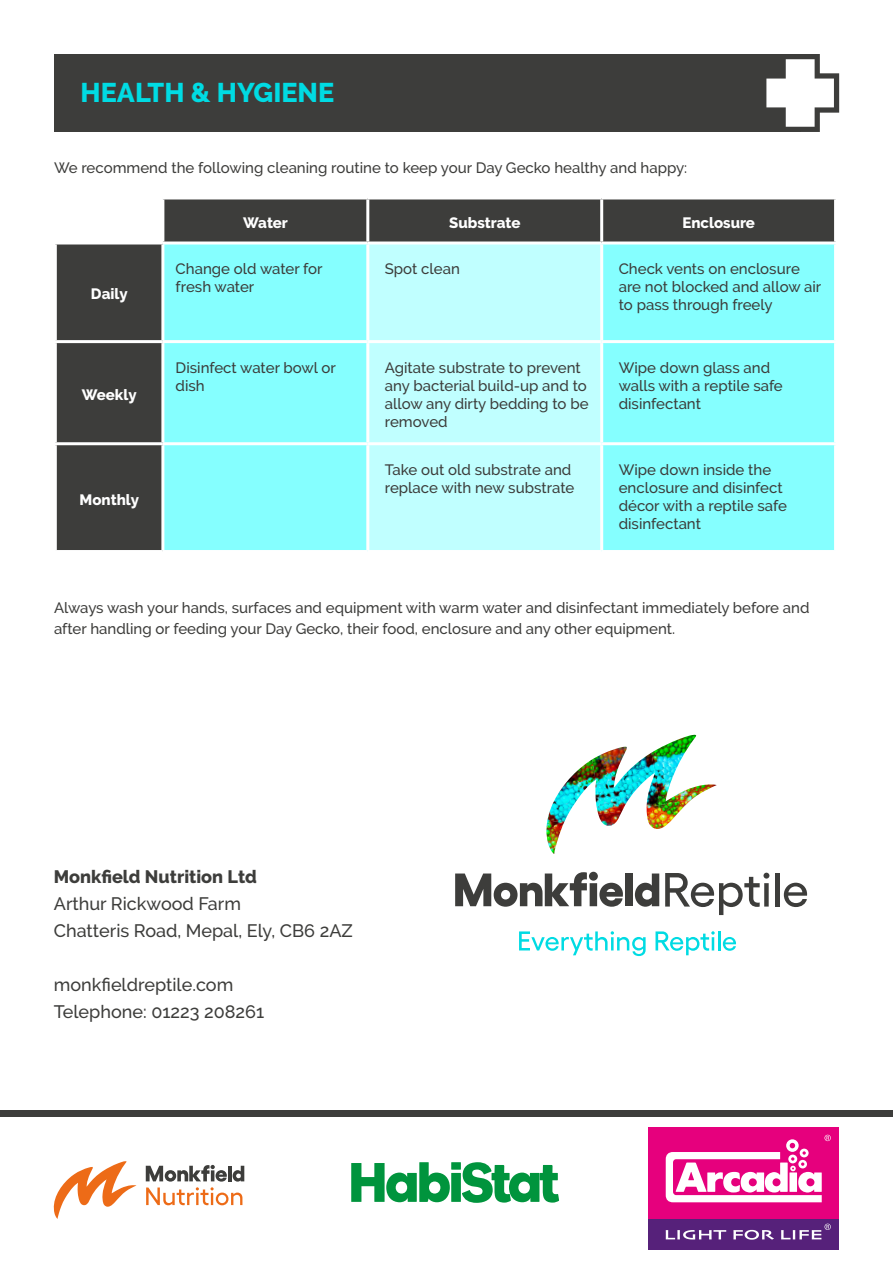
<style>
.page{position:relative;width:893px;height:1263px;background:#fff}
.page>*{position:absolute;margin:0;border:0;box-sizing:border-box;transform-origin:0 0}
.t1{font:800 27px "Raleway";color:#00dbe3}
.t2{font:500 18px "Raleway";color:#3d3d3b}
.t3{font:800 18px "Raleway";color:#3d3d3b}
.t4{font:500 15px/18px "Raleway";color:#3c3c3a}
.t5{font:500 15px/21px "Raleway";color:#3d3d3b}
.t6{font:800 15px "Raleway";color:#fff}
</style>
<div class="page">
<div style="left:54px;top:54px;width:746px;height:78px;background:#3d3d3b"></div>
<svg style="left:766px;top:54px;width:73px;height:78px"></svg>
<img style="left:552px;top:759px;width:40px;height:46px">
<img style="left:592px;top:747px;width:59px;height:58px">
<img style="left:651px;top:735px;width:66px;height:70px">
<img style="left:546px;top:805px;width:117px;height:49px">
<img style="left:660px;top:800px;width:31px;height:27px">
<svg style="left:455px;top:872px;width:168px;height:35px"></svg>
<div style="left:625px;top:873px;width:8px;height:33px;background:#3d3d3b"></div>
<svg style="left:635px;top:873px;width:24px;height:34px"></svg>
<svg style="left:665px;top:873px;width:104px;height:42px"></svg>
<hr style="left:775px;top:873px;width:4px;height:33px;background:#3d3d3b">
<svg style="left:784px;top:883px;width:23px;height:24px"></svg>
<svg style="left:519px;top:931px;width:127px;height:25px"></svg>
<svg style="left:655px;top:931px;width:81px;height:24px"></svg>
<div style="left:0;top:1110px;width:893px;height:6px;background:#3d3d3b"></div>
<svg style="left:351px;top:1162px;width:208px;height:41px"></svg>
<svg style="left:146px;top:1165px;width:81px;height:16px"></svg>
<hr style="left:228px;top:1166px;width:4px;height:15px;background:#3d3d3b">
<svg style="left:233px;top:1166px;width:11px;height:15px"></svg>
<svg style="left:146px;top:1187px;width:96px;height:18px"></svg>
<svg style="left:53px;top:1161px;width:84px;height:58px"></svg>
<svg style="left:57px;top:199px;width:777px;height:351px;background:#4b4b4a"></svg>
<div style="left:164px;top:244px;width:202px;height:306px;background:#85ffff"></div>
<div style="left:369px;top:244px;width:231px;height:306px;background:#c0ffff"></div>
<div style="left:603px;top:244px;width:231px;height:306px;background:#85ffff"></div>
<hr style="left:161px;top:199px;width:3px;height:42px;background:#fff">
<hr style="left:366px;top:199px;width:3px;height:42px;background:#fff">
<hr style="left:600px;top:199px;width:3px;height:42px;background:#fff">
<hr style="left:54px;top:241px;width:109px;height:3px;background:#fff">
<hr style="left:54px;top:340px;width:109px;height:3px;background:#fff">
<hr style="left:54px;top:442px;width:109px;height:3px;background:#fff">
<hr style="left:163px;top:241px;width:205px;height:3px;background:#fff">
<hr style="left:161px;top:244px;width:3px;height:96px;background:#fff">
<hr style="left:368px;top:241px;width:234px;height:3px;background:#fff">
<hr style="left:366px;top:244px;width:3px;height:96px;background:#fff">
<hr style="left:602px;top:241px;width:235px;height:3px;background:#fff">
<hr style="left:600px;top:244px;width:3px;height:96px;background:#fff">
<hr style="left:163px;top:340px;width:205px;height:3px;background:#fff">
<hr style="left:161px;top:343px;width:3px;height:99px;background:#fff">
<hr style="left:368px;top:340px;width:234px;height:3px;background:#fff">
<hr style="left:366px;top:343px;width:3px;height:99px;background:#fff">
<hr style="left:602px;top:340px;width:235px;height:3px;background:#fff">
<hr style="left:600px;top:343px;width:3px;height:99px;background:#fff">
<hr style="left:163px;top:442px;width:205px;height:3px;background:#fff">
<hr style="left:161px;top:445px;width:3px;height:105px;background:#fff">
<hr style="left:368px;top:442px;width:234px;height:3px;background:#fff">
<hr style="left:366px;top:445px;width:3px;height:105px;background:#fff">
<hr style="left:602px;top:442px;width:235px;height:3px;background:#fff">
<hr style="left:600px;top:445px;width:3px;height:105px;background:#fff">
<div style="left:648px;top:1127px;width:191px;height:92px;background:#e6007d"></div>
<div style="left:648px;top:1219px;width:191px;height:31px;background:#56217a"></div>
<svg style="left:666px;top:1135px;width:165px;height:67px"></svg>
<svg style="left:666px;top:1230px;width:60px;height:9px"></svg>
<svg style="left:733px;top:1230px;width:41px;height:10px"></svg>
<svg style="left:781px;top:1223px;width:50px;height:16px"></svg>
<p class="t1" style="left:81px;top:78px;width:255px">HEALTH &amp; HYGIENE</p>
<p class="t5" style="left:54px;top:157px;width:635px">We recommend the following cleaning routine to keep your Day Gecko healthy and happy:</p>
<p class="t6" style="left:91px;top:286px;width:38px">Daily</p>
<p class="t6" style="left:82px;top:386px;width:56px">Weekly</p>
<p class="t6" style="left:80px;top:491px;width:61px">Monthly</p>
<p class="t6" style="left:243px;top:214px;width:46px">Water</p>
<p class="t6" style="left:449px;top:214px;width:73px">Substrate</p>
<p class="t6" style="left:682px;top:214px;width:74px">Enclosure</p>
<p class="t4" style="left:176px;top:260px;width:149px">Change old water for fresh water</p>
<p class="t4" style="left:385px;top:260px;width:77px">Spot clean</p>
<p class="t4" style="left:619px;top:260px;width:204px">Check vents on enclosure are not blocked and allow air to pass through freely</p>
<p class="t4" style="left:176px;top:358px;width:162px">Disinfect water bowl or dish</p>
<p class="t4" style="left:385px;top:358px;width:205px">Agitate substrate to prevent any bacterial build-up and to allow any dirty bedding to be removed</p>
<p class="t4" style="left:619px;top:358px;width:166px">Wipe down glass and walls with a reptile safe disinfectant</p>
<p class="t4" style="left:385px;top:461px;width:191px">Take out old substrate and replace with new substrate</p>
<p class="t4" style="left:619px;top:461px;width:170px">Wipe down inside the enclosure and disinfect décor with a reptile safe disinfectant</p>
<p class="t5" style="left:54px;top:598px;width:757px">Always wash your hands, surfaces and equipment with warm water and disinfectant immediately before and after handling or feeding your Day Gecko, their food, enclosure and any other equipment.</p>
<p class="t3" style="left:54px;top:866px;width:204px">Monkfield Nutrition Ltd</p>
<p class="t2" style="left:54px;top:893px;width:189px">Arthur Rickwood Farm</p>
<p class="t2" style="left:54px;top:920px;width:301px">Chatteris Road, Mepal, Ely, CB6 2AZ</p>
<p class="t2" style="left:54px;top:974px;width:181px">monkfieldreptile.com</p>
<p class="t2" style="left:54px;top:1001px;width:212px">Telephone: 01223 208261</p>
</div>
